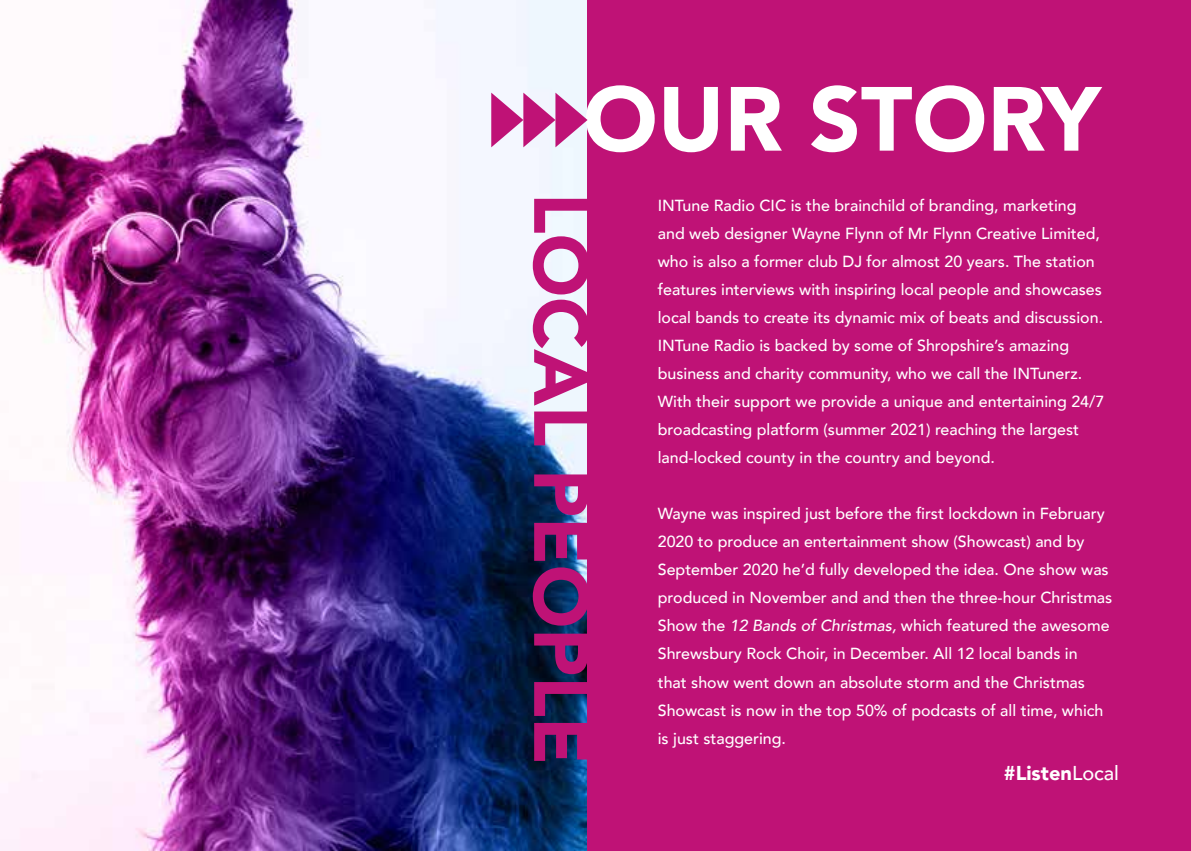
<style>
.page{position:relative;width:1191px;height:851px;background:#fff}
.page>*{position:absolute;margin:0;border:0;box-sizing:border-box;transform-origin:0 0}
.t1{font:900 89.8px "Avenir";color:#fff}
.t2{font:900 76px "Avenir";color:#bf1276}
.t3{font:900 20px "Avenir";color:#fff}
.t4{font:500 16px/28px "Avenir";color:#fff}
.s1{font-style:italic}
.s2{font-weight:500}
</style>
<div class="page">
<img style="left:0;top:0;width:587px;height:850px">
<div style="left:587px;top:0;width:604px;height:850px;background:#bf1276"></div>
<svg style="left:491px;top:93px;width:96px;height:54px"></svg>
<h1 class="t1" style="left:583px;top:42px;width:519px">OUR STORY</h1>
<h2 class="t2" style="left:626px;top:193px;width:573px;rotate:90deg">LOCAL PEOPLE</h2>
<p class="t4" style="left:658px;top:191px;width:448px">INTune Radio CIC is the brainchild of branding, marketing and web designer Wayne Flynn of Mr Flynn Creative Limited, who is also a former club DJ for almost 20 years. The station features interviews with inspiring local people and showcases local bands to create its dynamic mix of beats and discussion.<br>INTune Radio is backed by some of Shropshire’s amazing business and charity community, who we call the INTunerz.<br>With their support we provide a unique and entertaining 24/7 broadcasting platform (summer 2021) reaching the largest land-locked county in the country and beyond.</p>
<p class="t4" style="left:658px;top:499px;width:456px">Wayne was inspired just before the first lockdown in February 2020 to produce an entertainment show (Showcast) and by September 2020 he’d fully developed the idea. One show was produced in November and and then the three-hour Christmas Show the <span class="s1">12 Bands of Christmas,</span> which featured the awesome Shrewsbury Rock Choir, in December. All 12 local bands in<br>that show went down an absolute storm and the Christmas Showcast is now in the top 50% of podcasts of all time, which is just staggering.</p>
<p class="t3" style="left:1003px;top:756px;width:117px">#Listen<span class="s2">Local</span></p>
</div>
